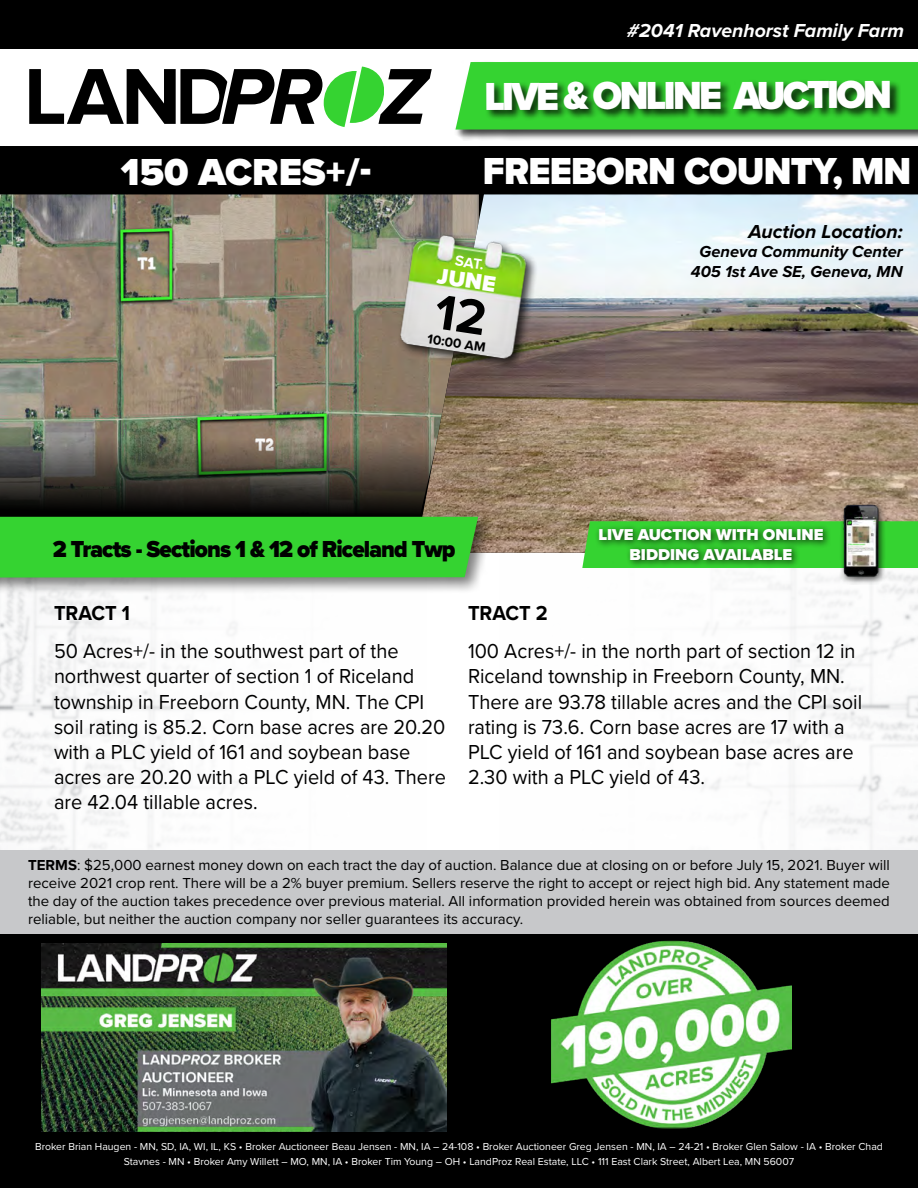
<style>
.page{position:relative;width:918px;height:1188px;background:#fff}
.page>*{position:absolute;margin:0;border:0;box-sizing:border-box;transform-origin:0 0}
.t1{font:900 48px "Proxima Nova";letter-spacing:-.03em;color:#fff;scale:.95 1}
.t2{font:900 40.5px "Proxima Nova";letter-spacing:-.075em;color:#fff;scale:.95 1}
.t3{font:900 39px "Proxima Nova";letter-spacing:-.02em;color:#fff;scale:.95 1}
.t4{font:900 39px "Proxima Nova";color:#fff}
.t5{font:900 24px "Proxima Nova";letter-spacing:-.04em;color:#000;scale:.95 1}
.t6{font:900 22.65px "Proxima Nova";color:#fff}
.t7{font:21px/25.2px "Proxima Nova";color:#000;scale:.95 1}
.t8{font:700 21px "Proxima Nova";color:#000;scale:.95 1}
.t9{font:italic 700 19.5px "Proxima Nova";color:#fff}
.t10{font:italic 700 19.5px "Proxima Nova";color:#000}
.t11{font:italic 700 16.5px/19.8px "Proxima Nova";color:#000;text-align:center}
.t12{font:900 16.35px/19.6px "Proxima Nova";color:#fff;text-align:center}
.t13{font:15px/18px "Proxima Nova";color:#000;text-align:justify}
.t14{font:700 15px "Proxima Nova";color:#fff}
.t15{font:700 13.5px "Proxima Nova";color:#000}
.t16{font:10.5px/15px "Proxima Nova";color:#fff;text-align:center}
.s1{font-weight:700}
</style>
<div class="page">
<img style="left:0;top:569px;width:918px;height:281px">
<div style="left:0;top:934px;width:918px;height:254px;background:#000"></div>
<img style="left:41px;top:943px;width:405px;height:189px">
<img style="left:552px;top:942px;width:239px;height:185px">
<div style="left:0;top:850px;width:918px;height:84px;background:#c7c8ca"></div>
<div style="left:0;top:0;width:918px;height:48px;background:#000"></div>
<img style="left:0;top:194px;width:415px;height:318px">
<img style="left:415px;top:194px;width:503px;height:359px">
<div style="left:0;top:512px;width:494px;height:83px;background:#000;opacity:.5"></div>
<div style="left:0;top:517px;width:478px;height:61px;background:#35d331"></div>
<div style="left:455px;top:60px;width:463px;height:81px;background:#000;opacity:.75"></div>
<svg style="left:455px;top:62px;width:463px;height:68px;background:#3dd239"></svg>
<div style="left:484px;top:80px;width:417px;height:41px;background:#000;opacity:.75"></div>
<div style="left:0;top:146px;width:918px;height:48px;background:#000"></div>
<div style="left:484px;top:156px;width:434px;height:45px;background:#000"></div>
<div style="left:121px;top:156px;width:260px;height:40px;background:#000"></div>
<svg style="left:582px;top:521px;width:336px;height:47px;background:#40cc38"></svg>
<div style="left:594px;top:523px;width:238px;height:46px;background:#000;opacity:.75"></div>
<div style="left:839px;top:500px;width:48px;height:85px;background:#000;opacity:.75"></div>
<img style="left:842px;top:503px;width:37px;height:77px">
<div style="left:398px;top:232px;width:141px;height:139px;background:#000;opacity:.75"></div>
<img style="left:394px;top:229px;width:140px;height:140px">
<svg style="left:29px;top:67px;width:403px;height:60px"></svg>
<div style="left:433px;top:294px;width:53px;height:41px;background:#e4e4e3"></div>
<p class="t9" style="left:627px;top:16px;width:278px">#2041 Ravenhorst Family Farm</p>
<h2 class="t2" style="left:484px;top:65px;width:431px">LIVE &amp; ONLINE AUCTION</h2>
<h1 class="t1" style="left:483px;top:47px;width:391px">ONLINE AUCTION</h1>
<h3 class="t4" style="left:121px;top:142px;width:252px">150 ACRES+/-</h3>
<h3 class="t3" style="left:483px;top:142px;width:453px">FREEBORN COUNTY, MN</h3>
<p class="t14" style="left:457px;top:250px;width:31px;rotate:8deg">SAT.</p>
<p class="t6" style="left:440px;top:259px;width:60px;rotate:8deg">JUNE</p>
<p class="t15" style="left:429px;top:329px;width:60px;rotate:8deg">10:00 AM</p>
<p class="t5" style="left:53px;top:531px;width:425px">2 Tracts - Sections 1 &amp; 12 of Riceland Twp</p>
<p class="t10" style="left:748px;top:217px;width:156px">Auction Location:</p>
<p class="t11" style="left:691px;top:242px;width:213px">Geneva Community Center<br>405 1st Ave SE, Geneva, MN</p>
<p class="t12" style="left:598px;top:525px;width:227px">LIVE AUCTION WITH ONLINE<br>BIDDING AVAILABLE</p>
<p class="t8" style="left:54px;top:597px;width:82px">TRACT 1</p>
<p class="t7" style="left:54px;top:638px;width:414px">50 Acres+/- in the southwest part of the northwest quarter of section 1 of Riceland township in Freeborn County, MN. The CPI soil rating is 85.2. Corn base acres are 20.20 with a PLC yield of 161 and soybean base acres are 20.20 with a PLC yield of 43. There are 42.04 tillable acres.</p>
<p class="t8" style="left:468px;top:597px;width:85px">TRACT 2</p>
<p class="t7" style="left:468px;top:638px;width:416px">100 Acres+/- in the north part of section 12 in Riceland township in Freeborn County, MN.<br>There are 93.78 tillable acres and the CPI soil rating is 73.6. Corn base acres are 17 with a PLC yield of 161 and soybean base acres are 2.30 with a PLC yield of 43.</p>
<p class="t13" style="left:28px;top:855px;width:863px"><span class="s1">TERMS</span>: $25,000 earnest money down on each tract the day of auction. Balance due at closing on or before July 15, 2021. Buyer will receive 2021 crop rent. There will be a 2% buyer premium. Sellers reserve the right to accept or reject high bid. Any statement made the day of the auction takes precedence over previous material. All information provided herein was obtained from sources deemed reliable, but neither the auction company nor seller guarantees its accuracy.</p>
<p class="t16" style="left:35px;top:1138px;width:849px">Broker Brian Haugen - MN, SD, IA, WI, IL, KS • Broker Auctioneer Beau Jensen - MN, IA – 24-108 • Broker Auctioneer Greg Jensen - MN, IA – 24-21 • Broker Glen Salow - IA • Broker Chad<br>Stavnes - MN • Broker Amy Willett – MO, MN, IA • Broker Tim Young – OH • LandProz Real Estate, LLC • 111 East Clark Street, Albert Lea, MN 56007</p>
</div>
